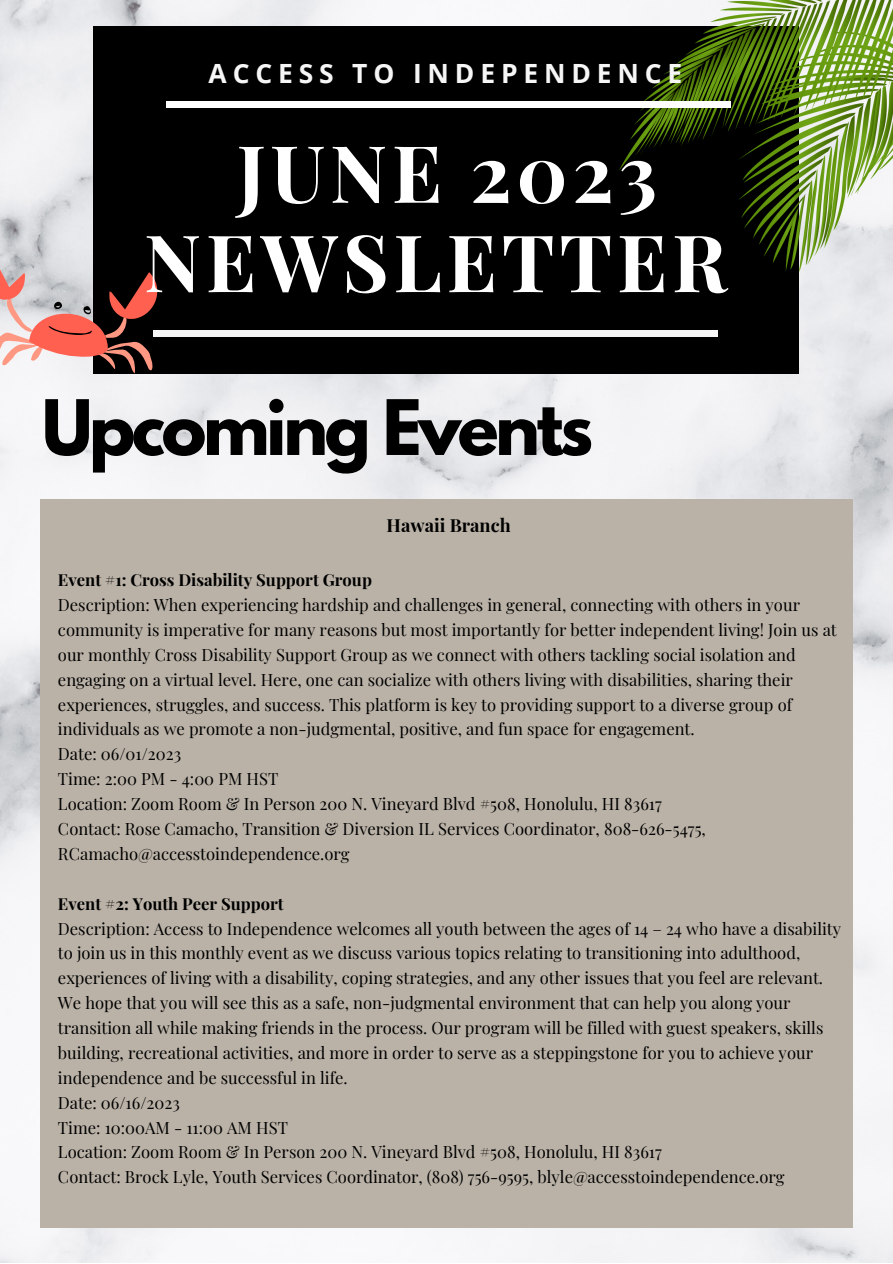
<style>
.page{position:relative;width:893px;height:1264px;background:#fff}
.page>*{position:absolute;margin:0;border:0;box-sizing:border-box;transform-origin:0 0}
.t1{font:700 79.2px/89.2px "Playfair Display";letter-spacing:.06em;color:#fff;text-align:center}
.t2{font:700 67.65px "League Spartan";letter-spacing:-.05em;color:#000}
.t3{font:700 26.4px "Open Sans";letter-spacing:.22em;color:#f6f6f6}
.t4{font:700 18px "Playfair Display";color:#000}
.t5{font:16.5px/24.9px "Playfair Display";color:#000}
.t6{font:700 16.5px "Playfair Display";color:#000}
</style>
<div class="page">
<img style="left:0;top:0;width:892px;height:1262px">
<div style="left:40px;top:499px;width:812px;height:728px;background:#bab2a7"></div>
<div style="left:93px;top:27px;width:705px;height:346px;background:#000"></div>
<div style="left:153px;top:330px;width:564px;height:6px;background:#f6f6f6"></div>
<img style="left:619px;top:0;width:273px;height:272px">
<div style="left:166px;top:102px;width:564px;height:6px;background:#fff"></div>
<svg style="left:0;top:252px;width:165px;height:121px"></svg>
<p class="t3" style="left:209px;top:54px;width:475px">ACCESS TO INDEPENDENCE</p>
<p class="t1" style="left:144px;top:125px;width:584px">JUNE 2023<br>NEWSLETTER</p>
<p class="t2" style="left:42px;top:394px;width:552px">Upcoming Events</p>
<p class="t4" style="left:386px;top:512px;width:125px">Hawaii Branch</p>
<p class="t6" style="left:58px;top:568px;width:315px">Event #1: Cross Disability Support Group</p>
<p class="t5" style="left:58px;top:592px;width:780px">Description: When experiencing hardship and challenges in general, connecting with others in your community is imperative for many reasons but most importantly for better independent living! Join us at our monthly Cross Disability Support Group as we connect with others tackling social isolation and engaging on a virtual level. Here, one can socialize with others living with disabilities, sharing their experiences, struggles, and success. This platform is key to providing support to a diverse group of individuals as we promote a non-judgmental, positive, and fun space for engagement.</p>
<p class="t5" style="left:58px;top:741px;width:125px">Date: 06/01/2023</p>
<p class="t5" style="left:58px;top:766px;width:222px">Time: 2:00 PM - 4:00 PM HST</p>
<p class="t5" style="left:58px;top:790px;width:605px">Location: Zoom Room &amp; In Person 200 N. Vineyard Blvd #508, Honolulu, HI 83617</p>
<p class="t5" style="left:58px;top:815px;width:649px">Contact: Rose Camacho, Transition &amp; Diversion IL Services Coordinator, 808-626-5475,<br>RCamacho@accesstoindependence.org</p>
<p class="t6" style="left:58px;top:891px;width:227px">Event #2: Youth Peer Support</p>
<p class="t5" style="left:58px;top:915px;width:784px">Description: Access to Independence welcomes all youth between the ages of 14 – 24 who have a disability to join us in this monthly event as we discuss various topics relating to transitioning into adulthood, experiences of living with a disability, coping strategies, and any other issues that you feel are relevant.<br>We hope that you will see this as a safe, non-judgmental environment that can help you along your transition all while making friends in the process. Our program will be filled with guest speakers, skills building, recreational activities, and more in order to serve as a steppingstone for you to achieve your independence and be successful in life.</p>
<p class="t5" style="left:58px;top:1089px;width:123px">Date: 06/16/2023</p>
<p class="t5" style="left:58px;top:1114px;width:231px">Time: 10:00AM - 11:00 AM HST</p>
<p class="t5" style="left:58px;top:1139px;width:605px">Location: Zoom Room &amp; In Person 200 N. Vineyard Blvd #508, Honolulu, HI 83617</p>
<p class="t5" style="left:58px;top:1163px;width:728px">Contact: Brock Lyle, Youth Services Coordinator, (808) 756-9595, blyle@accesstoindependence.org</p>
</div>
